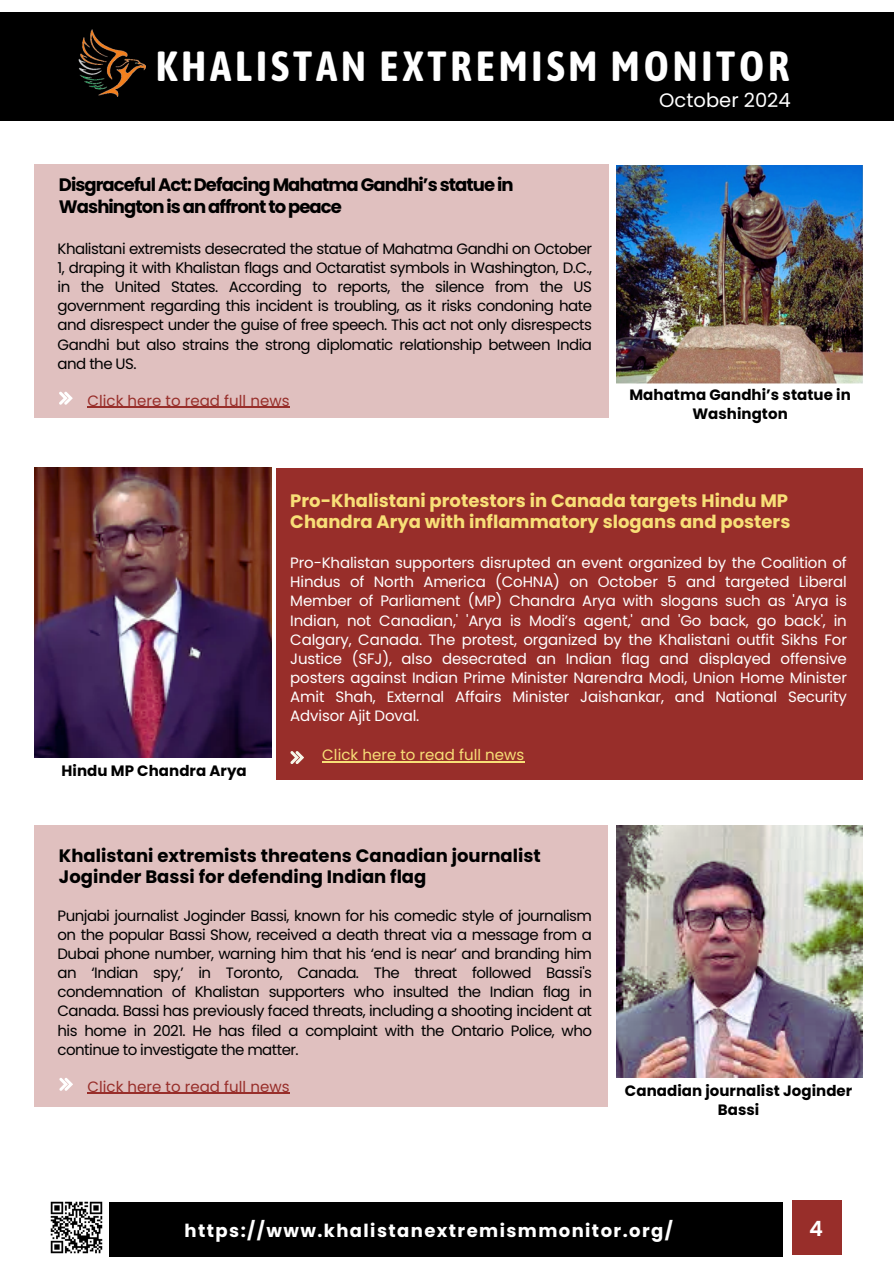
<style>
.page{position:relative;width:894px;height:1264px;background:#fff}
.page>*{position:absolute;margin:0;border:0;box-sizing:border-box;transform-origin:0 0}
.t1{font:700 42px "Asap Condensed";letter-spacing:.09em;color:#fff}
.t2{font:600 21px "Poppins";color:#fff}
.t3{font:19.5px "Poppins";color:#fff}
.t4{font:700 18px/21.3px "Poppins";color:#f8df77}
.t5{font:700 18px/21.3px "Poppins";color:#000}
.t6{font:700 18px/21.3px "Poppins";letter-spacing:-.05em;color:#000}
.t7{font:700 18px "Poppins";letter-spacing:.08em;color:#fff}
.t8{font:15px/19.2px "Poppins";letter-spacing:-.035em;color:#000;text-align:justify}
.t9{font:15px/19.2px "Poppins";letter-spacing:-.01em;color:#fff;text-align:justify}
.t10{font:700 15px/19.2px "Poppins";letter-spacing:.005em;color:#000;text-align:center}
.t11{font:15px "Poppins";letter-spacing:.005em;color:#982e2a}
.t12{font:15px "Poppins";letter-spacing:.005em;color:#f8df77}
</style>
<div class="page">
<div style="left:0;top:12px;width:893px;height:109px;background:#000"></div>
<img style="left:78px;top:29px;width:67px;height:68px">
<div style="left:109px;top:1202px;width:673px;height:54px;background:#000"></div>
<div style="left:791px;top:1200px;width:49px;height:54px;background:#982e2a"></div>
<img style="left:50px;top:1201px;width:53px;height:53px">
<div style="left:34px;top:165px;width:574px;height:253px;background:#e0c0bf"></div>
<svg style="left:59px;top:392px;width:13px;height:13px"></svg>
<div style="left:276px;top:468px;width:586px;height:311px;background:#982e2a"></div>
<svg style="left:290px;top:751px;width:14px;height:13px"></svg>
<div style="left:34px;top:825px;width:574px;height:281px;background:#e0c0bf"></div>
<svg style="left:59px;top:1078px;width:14px;height:12px"></svg>
<img style="left:616px;top:165px;width:246px;height:219px">
<img style="left:34px;top:467px;width:238px;height:290px">
<img style="left:616px;top:825px;width:246px;height:252px">
<hr style="left:87px;top:406px;width:202px;height:2px;background:#982e2a">
<hr style="left:322px;top:761px;width:202px;height:1px;background:#f8df77">
<hr style="left:87px;top:1092px;width:202px;height:1px;background:#982e2a">
<p class="t1" style="left:156px;top:42px;width:635px">KHALISTAN EXTREMISM MONITOR</p>
<p class="t3" style="left:659px;top:86px;width:133px">October 2024</p>
<p class="t6" style="left:59px;top:174px;width:456px">Disgraceful Act: Defacing Mahatma Gandhi’s statue in<br>Washington is an affront to peace</p>
<h2 class="t8" style="left:58px;top:239px;width:536px">Khalistani extremists desecrated the statue of Mahatma Gandhi on October 1, draping it with Khalistan flags and Octaratist symbols in Washington, D.C., in the United States. According to reports, the silence from the US government regarding this incident is troubling, as it risks condoning hate and disrespect under the guise of free speech. This act not only disrespects Gandhi but also strains the strong diplomatic relationship between India and the US.</h2>
<p class="t11" style="left:87px;top:390px;width:203px">Click here to read full news</p>
<p class="t10" style="left:629px;top:385px;width:223px">Mahatma Gandhi’s statue in<br>Washington</p>
<p class="t10" style="left:62px;top:761px;width:187px">Hindu MP Chandra Arya</p>
<p class="t4" style="left:290px;top:490px;width:501px">Pro-Khalistani protestors in Canada targets Hindu MP<br>Chandra Arya with inflammatory slogans and posters</p>
<h4 class="t9" style="left:290px;top:553px;width:558px">Pro-Khalistan supporters disrupted an event organized by the Coalition of Hindus of North America (CoHNA) on October 5 and targeted Liberal Member of Parliament (MP) Chandra Arya with slogans such as 'Arya is Indian, not Canadian,' 'Arya is Modi’s agent,' and 'Go back, go back', in Calgary, Canada. The protest, organized by the Khalistani outfit Sikhs For Justice (SFJ), also desecrated an Indian flag and displayed offensive posters against Indian Prime Minister Narendra Modi, Union Home Minister Amit Shah, External Affairs Minister Jaishankar, and National Security Advisor Ajit Doval.</h4>
<h2 class="t12" style="left:322px;top:744px;width:203px">Click here to read full news</h2>
<p class="t5" style="left:59px;top:844px;width:483px">Khalistani extremists threatens Canadian journalist<br>Joginder Bassi for defending Indian flag</p>
<p class="t8" style="left:58px;top:906px;width:536px">Punjabi journalist Joginder Bassi, known for his comedic style of journalism on the popular Bassi Show, received a death threat via a message from a Dubai phone number, warning him that his ‘end is near’ and branding him an ‘Indian spy,’ in Toronto, Canada. The threat followed Bassi's condemnation of Khalistan supporters who insulted the Indian flag in Canada. Bassi has previously faced threats, including a shooting incident at his home in 2021. He has filed a complaint with the Ontario Police, who continue to investigate the matter.</p>
<p class="t11" style="left:87px;top:1075px;width:203px">Click here to read full news</p>
<h4 class="t10" style="left:624px;top:1081px;width:229px">Canadian journalist Joginder<br>Bassi</h4>
<p class="t7" style="left:184px;top:1218px;width:489px">https://www.khalistanextremismmonitor.org/</p>
<h4 class="t2" style="left:809px;top:1213px;width:15px">4</h4>
</div>
